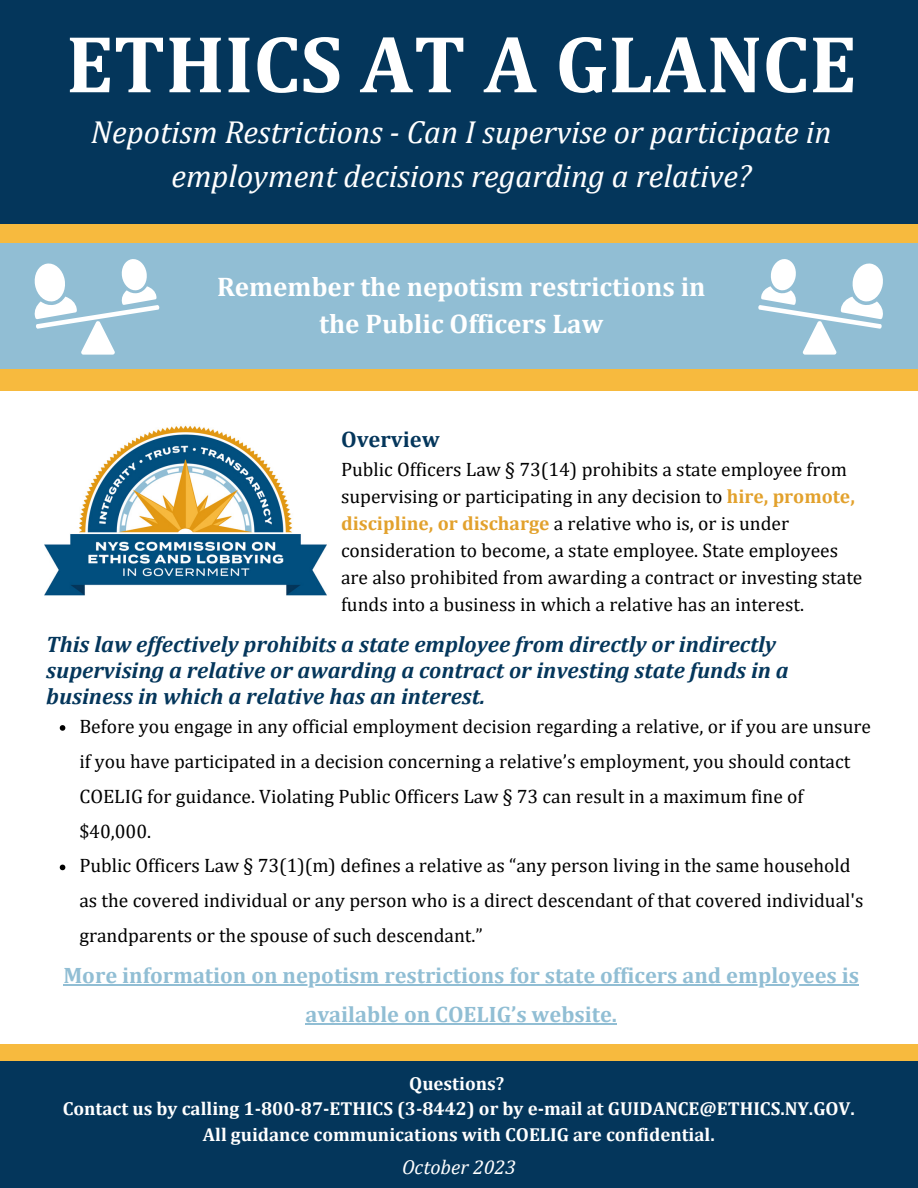
<style>
.page{position:relative;width:918px;height:1188px;background:#fff}
.page>*{position:absolute;margin:0;border:0;box-sizing:border-box;transform-origin:0 0}
.t1{font:700 81.9px "Cambria";color:#fff}
.t2{font:italic 32.1px/44.2px "Cambria";color:#fff;text-align:center}
.t3{font:700 27px/37.2px "Cambria";color:#fff;text-align:center}
.t4{font:italic 700 22.5px/25.8px "Cambria";color:#04365b}
.t5{font:700 22.5px "Cambria";color:#04365b}
.t6{font:700 22.35px/39.3px "Cambria";color:#91bed4;text-align:center}
.t7{font:italic 20.25px "Cambria";color:#fff}
.t8{font:19.5px/27px "Cambria";color:#000}
.t9{font:700 18.9px "Cambria";color:#fff}
.s1{font-weight:700;color:#e2a12c}
</style>
<div class="page">
<div style="left:0;top:152px;width:918px;height:238px;background:#f7ba3e"></div>
<div style="left:0;top:0;width:918px;height:223px;background:#04365b"></div>
<div style="left:0;top:1045px;width:918px;height:143px;background:#f7ba3e"></div>
<div style="left:0;top:1062px;width:918px;height:126px;background:#04365b"></div>
<div style="left:0;top:244px;width:918px;height:125px;background:#91bed4"></div>
<img style="left:44px;top:425px;width:283px;height:171px">
<svg style="left:34px;top:259px;width:125px;height:96px"></svg>
<hr style="left:63px;top:984px;width:796px;height:1px;background:#91bed4">
<hr style="left:305px;top:1024px;width:312px;height:1px;background:#91bed4">
<svg style="left:758px;top:259px;width:125px;height:96px"></svg>
<svg style="left:60px;top:725px;width:5px;height:6px"></svg>
<svg style="left:60px;top:865px;width:5px;height:5px"></svg>
<p class="t1" style="left:66px;top:14px;width:792px">ETHICS AT A GLANCE</p>
<p class="t2" style="left:91px;top:109px;width:742px">Nepotism Restrictions - Can I supervise or participate in employment decisions regarding a relative?</p>
<p class="t3" style="left:217px;top:268px;width:490px">Remember the nepotism restrictions in the Public Officers Law</p>
<p class="t5" style="left:341px;top:426px;width:100px">Overview</p>
<p class="t8" style="left:341px;top:456px;width:523px">Public Officers Law § 73(14) prohibits a state employee from supervising or participating in any decision to <span class="s1">hire, promote, discipline, or discharge</span> a relative who is, or is under consideration to become, a state employee. State employees are also prohibited from awarding a contract or investing state funds into a business in which a relative has an interest.</p>
<p class="t4" style="left:46px;top:631px;width:744px">This law effectively prohibits a state employee from directly or indirectly supervising a relative or awarding a contract or investing state funds in a business in which a relative has an interest.</p>
<p class="t8" style="left:79px;top:708px;width:793px;line-height:34.8px">Before you engage in any official employment decision regarding a relative, or if you are unsure if you have participated in a decision concerning a relative’s employment, you should contact COELIG for guidance. Violating Public Officers Law § 73 can result in a maximum fine of $40,000.</p>
<p class="t8" style="left:79px;top:848px;width:786px;line-height:34.8px">Public Officers Law § 73(1)(m) defines a relative as “any person living in the same household as the covered individual or any person who is a direct descendant of that covered individual's grandparents or the spouse of such descendant.”</p>
<p class="t6" style="left:63px;top:955px;width:797px">More information on nepotism restrictions for state officers and employees is available on COELIG’s website.</p>
<p class="t9" style="left:409px;top:1072px;width:97px">Questions?</p>
<p class="t9" style="left:63px;top:1097px;width:794px">Contact us by calling 1-800-87-ETHICS (3-8442) or by e-mail at GUIDANCE@ETHICS.NY.GOV.</p>
<p class="t9" style="left:203px;top:1123px;width:513px">All guidance communications with COELIG are confidential.</p>
<p class="t7" style="left:402px;top:1154px;width:115px">October 2023</p>
</div>
